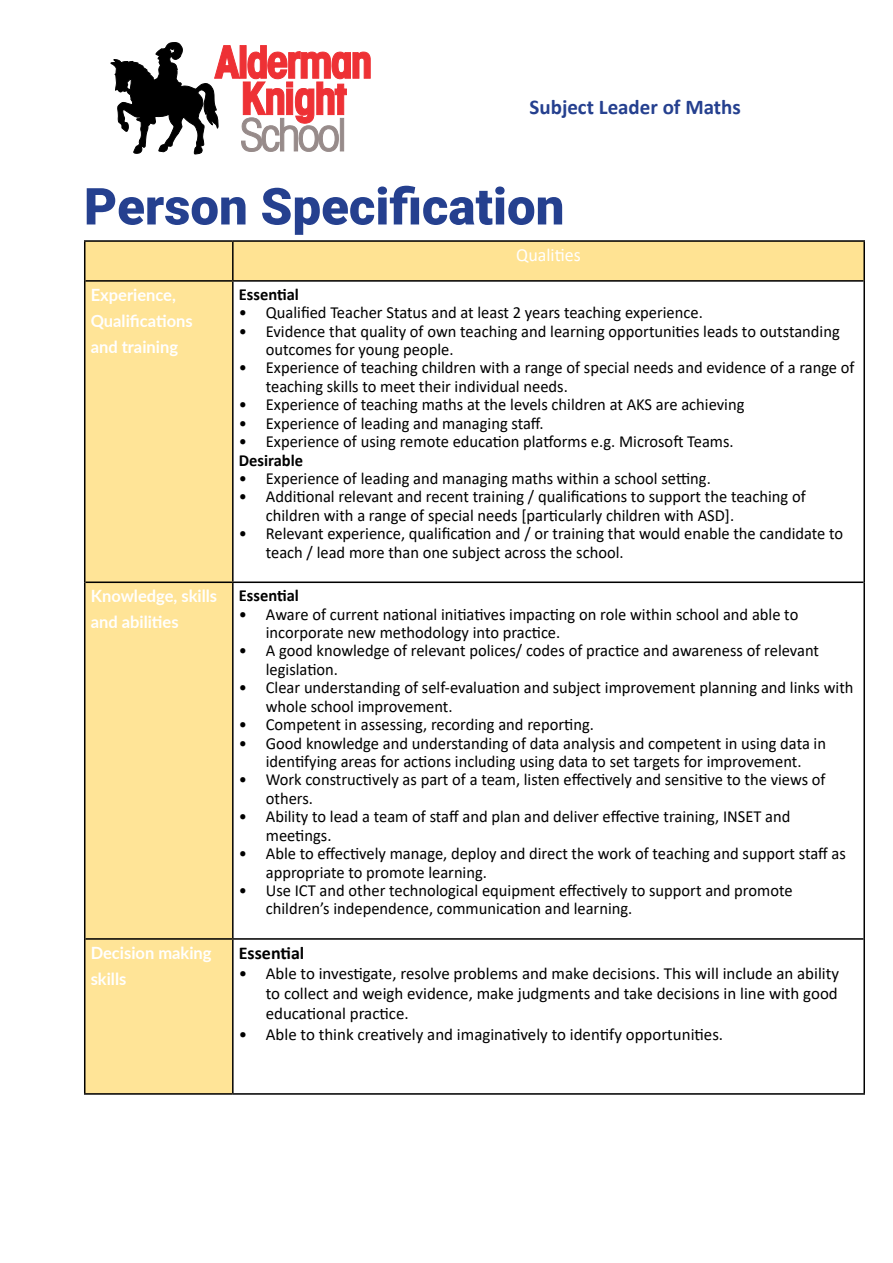
<style>
.page{position:relative;width:893px;height:1263px;background:#fff}
.page>*{position:absolute;margin:0;border:0;box-sizing:border-box;transform-origin:0 0}
.t1{font:900 51px "Roboto";color:#25408f}
.t2{font:700 21px "Calibri";color:#25408f}
.t3{font:18.45px "Calibri";color:#fff}
.t4{font:700 18px "Calibri";color:#000}
.t5{font:16.95px/18.5px "Calibri";color:#000}
.t6{font:700 16.95px/26.1px "Lato";color:#fff}
.t7{font:700 16.95px "Calibri";color:#000}
</style>
<div class="page">
<svg style="left:111px;top:43px;width:259px;height:111px"></svg>
<div style="left:85px;top:242px;width:778px;height:38px;background:#ffe393"></div>
<div style="left:85px;top:282px;width:147px;height:811px;background:#ffe497"></div>
<hr style="left:84px;top:240px;width:149px;height:2px;background:#000">
<hr style="left:233px;top:240px;width:632px;height:2px;background:#000">
<hr style="left:85px;top:280px;width:148px;height:2px;background:#000">
<hr style="left:233px;top:280px;width:630px;height:2px;background:#000">
<hr style="left:85px;top:581px;width:148px;height:2px;background:#000">
<hr style="left:233px;top:581px;width:630px;height:2px;background:#000">
<hr style="left:85px;top:938px;width:148px;height:2px;background:#000">
<hr style="left:233px;top:938px;width:630px;height:2px;background:#000">
<hr style="left:84px;top:1093px;width:149px;height:2px;background:#000">
<hr style="left:233px;top:1093px;width:632px;height:2px;background:#000">
<hr style="left:84px;top:242px;width:1px;height:39px;background:#000">
<hr style="left:232px;top:242px;width:2px;height:38px;background:#000">
<hr style="left:863px;top:242px;width:2px;height:39px;background:#000">
<hr style="left:84px;top:281px;width:1px;height:301px;background:#000">
<hr style="left:232px;top:282px;width:2px;height:299px;background:#000">
<hr style="left:863px;top:281px;width:2px;height:301px;background:#000">
<hr style="left:84px;top:582px;width:1px;height:357px;background:#000">
<hr style="left:232px;top:583px;width:2px;height:355px;background:#000">
<hr style="left:863px;top:582px;width:2px;height:357px;background:#000">
<hr style="left:84px;top:939px;width:1px;height:154px;background:#000">
<hr style="left:232px;top:940px;width:2px;height:153px;background:#000">
<hr style="left:863px;top:939px;width:2px;height:154px;background:#000">
<p class="t2" style="left:530px;top:92px;width:213px">Subject Leader of Maths</p>
<h1 class="t1" style="left:84px;top:171px;width:482px">Person Specification</h1>
<p class="t3" style="left:516px;top:242px;width:66px">Qualities</p>
<p class="t6" style="left:91px;top:281px;width:103px">Experience,<br>Qualifications and training</p>
<p class="t7" style="left:239px;top:282px;width:62px">Essential</p>
<p class="t5" style="left:239px;top:303px;width:465px">• Qualified Teacher Status and at least 2 years teaching experience.</p>
<p class="t5" style="left:266px;top:321px;width:575px;text-indent:-27px">• Evidence that quality of own teaching and learning opportunities leads to outstanding outcomes for young people.</p>
<p class="t5" style="left:266px;top:358px;width:590px;text-indent:-27px">• Experience of teaching children with a range of special needs and evidence of a range of teaching skills to meet their individual needs.</p>
<p class="t5" style="left:239px;top:395px;width:507px">• Experience of teaching maths at the levels children at AKS are achieving</p>
<p class="t5" style="left:239px;top:413px;width:306px">• Experience of leading and managing staff.</p>
<p class="t5" style="left:239px;top:432px;width:496px">• Experience of using remote education platforms e.g. Microsoft Teams.</p>
<p class="t7" style="left:239px;top:448px;width:66px">Desirable</p>
<p class="t5" style="left:239px;top:469px;width:473px">• Experience of leading and managing maths within a school setting.</p>
<p class="t5" style="left:266px;top:487px;width:542px;text-indent:-27px">• Additional relevant and recent training / qualifications to support the teaching of children with a range of special needs [particularly children with ASD].</p>
<p class="t5" style="left:266px;top:524px;width:579px;text-indent:-27px">• Relevant experience, qualification and / or training that would enable the candidate to teach / lead more than one subject across the school.</p>
<p class="t6" style="left:91px;top:582px;width:128px">Knowledge, skills and abilities</p>
<p class="t7" style="left:239px;top:583px;width:62px">Essential</p>
<p class="t5" style="left:266px;top:604px;width:534px;text-indent:-27px">• Aware of current national initiatives impacting on role within school and able to incorporate new methodology into practice.</p>
<p class="t5" style="left:266px;top:641px;width:555px;text-indent:-27px">• A good knowledge of relevant polices/ codes of practice and awareness of relevant legislation.</p>
<p class="t5" style="left:266px;top:678px;width:589px;text-indent:-27px">• Clear understanding of self-evaluation and subject improvement planning and links with whole school improvement.</p>
<p class="t5" style="left:239px;top:715px;width:357px">• Competent in assessing, recording and reporting.</p>
<p class="t5" style="left:239px;top:733px;width:589px;text-align:center">• Good knowledge and understanding of data analysis and competent in using data in identifying areas for actions including using data to set targets for improvement.</p>
<p class="t5" style="left:266px;top:770px;width:561px;text-indent:-27px">• Work constructively as part of a team, listen effectively and sensitive to the views of others.</p>
<p class="t5" style="left:266px;top:807px;width:526px;text-indent:-27px">• Ability to lead a team of staff and plan and deliver effective training, INSET and meetings.</p>
<p class="t5" style="left:266px;top:844px;width:582px;text-indent:-27px">• Able to effectively manage, deploy and direct the work of teaching and support staff as appropriate to promote learning.</p>
<p class="t5" style="left:266px;top:881px;width:528px;text-indent:-27px">• Use ICT and other technological equipment effectively to support and promote children’s independence, communication and learning.</p>
<p class="t6" style="left:91px;top:939px;width:122px">Decision making skills</p>
<p class="t4" style="left:239px;top:940px;width:67px">Essential</p>
<p class="t5" style="left:266px;top:963px;width:575px;line-height:20.2px;text-align:justify;text-indent:-27px">• Able to investigate, resolve problems and make decisions. This will include an ability to collect and weigh evidence, make judgments and take decisions in line with good educational practice.</p>
<p class="t5" style="left:239px;top:1024px;width:486px">• Able to think creatively and imaginatively to identify opportunities.</p>
</div>
